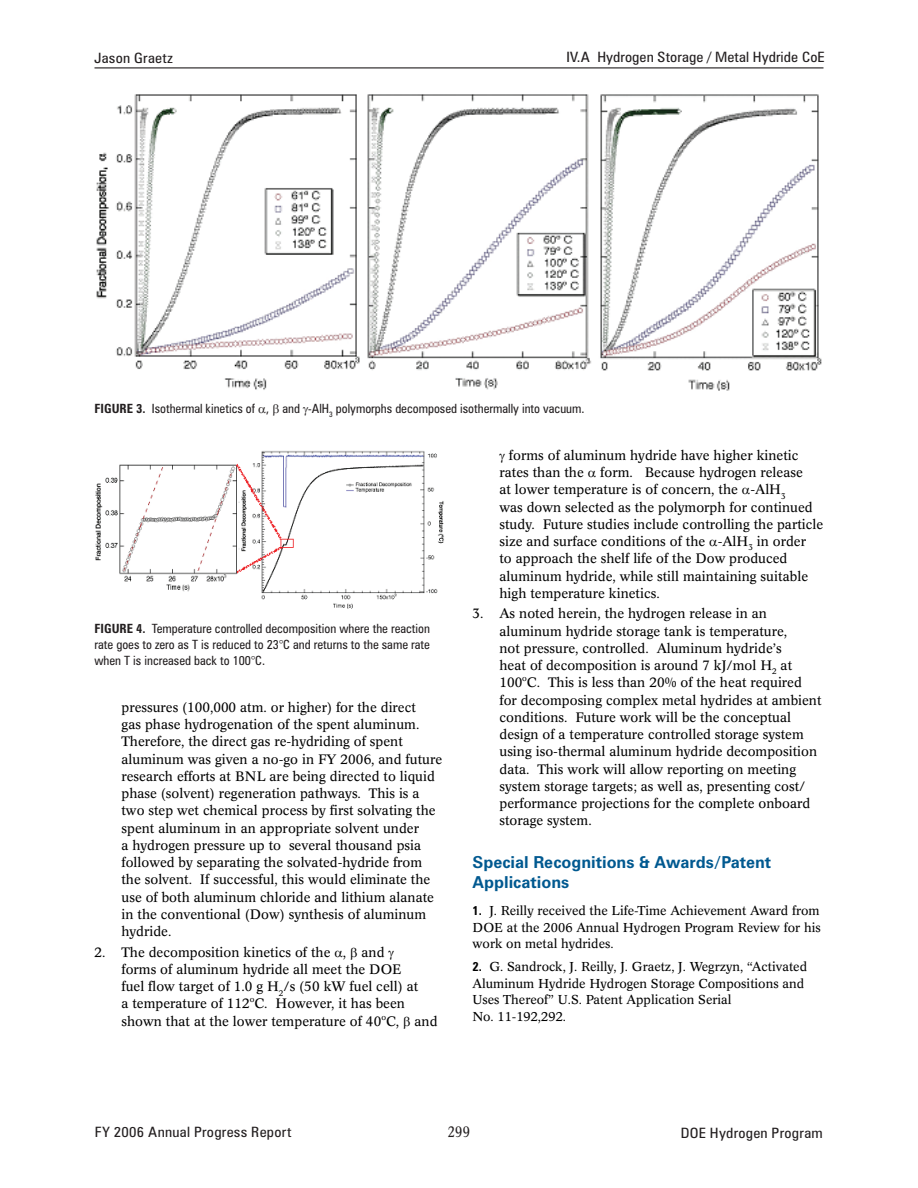
<style>
.page{position:relative;width:918px;height:1188px;background:#fff}
.page>*{position:absolute;margin:0;border:0;box-sizing:border-box;transform-origin:0 0}
._1_RptObjHead{font:700 16.5px/19.8px "Zurich BT";color:#005990}
.t1{font:condensed 15px "Concorde BE";color:#231f20}
._1_AuthorFormat{font:condensed 14.25px "Zurich BT";letter-spacing:.015em;color:#231f20;scale:1.08 1}
._1_Bulleted_ABC{font:13.5px/17.2px "Concorde BE";color:#000}
._1_Reference{font:12.75px/16.5px "Concorde BE";color:#000;text-align:justify}
._1_FigureTitle{font:condensed 12.75px/15.8px "Zurich BT";color:#231f20;text-align:justify}
.s1{font-weight:700}
.s2{font-family:"Zurich BT";font-weight:700;font-stretch:condensed}
</style>
<div class="page">
<hr style="left:94px;top:67px;width:730px;height:1px;background:#231f20">
<img style="left:96px;top:94px;width:726px;height:297px">
<img style="left:95px;top:451px;width:349px;height:158px">
<p class="_1_AuthorFormat" style="left:94px;top:49px;width:74px">Jason Graetz</p>
<p class="_1_AuthorFormat" style="left:567px;top:49px;width:240px">IV.A Hydrogen Storage / Metal Hydride CoE</p>
<p class="_1_FigureTitle" style="left:94px;top:400px;width:492px"><span class="s1">FIGURE 3.</span> Isothermal kinetics of , and -AlH<sub>3</sub> polymorphs decomposed isothermally into vacuum.</p>
<p class="_1_FigureTitle" style="left:94px;top:621px;width:337px"><span class="s1">FIGURE 4.</span> Temperature controlled decomposition where the reaction rate goes to zero as T is reduced to 23°C and returns to the same rate when T is increased back to 100°C.</p>
<p class="_1_Bulleted_ABC" style="left:122px;top:699px;width:322px">pressures (100,000 atm. or higher) for the direct<br>gas phase hydrogenation of the spent aluminum.<br>Therefore, the direct gas re-hydriding of spent aluminum was given a no-go in FY 2006, and future research efforts at BNL are being directed to liquid phase (solvent) regeneration pathways. This is a two step wet chemical process by first solvating the spent aluminum in an appropriate solvent under<br>a hydrogen pressure up to several thousand psia followed by separating the solvated-hydride from the solvent. If successful, this would eliminate the use of both aluminum chloride and lithium alanate in the conventional (Dow) synthesis of aluminum hydride.</p>
<p class="_1_Bulleted_ABC" style="left:121px;top:943px;width:318px;text-indent:-27px">2. The decomposition kinetics of the , and<br>forms of aluminum hydride all meet the DOE<br>fuel flow target of 1.0 g H<sub>2</sub>/s (50 kW fuel cell) at<br>a temperature of 112<sup>o</sup>C. However, it has been shown that at the lower temperature of 40<sup>o</sup>C, and</p>
<p class="_1_Bulleted_ABC" style="left:499px;top:447px;width:325px;text-indent:9px">forms of aluminum hydride have higher kinetic rates than the form. Because hydrogen release<br>at lower temperature is of concern, the -AlH<sub>3<br></sub>was down selected as the polymorph for continued study. Future studies include controlling the particle size and surface conditions of the -AlH<sub>3</sub> in order<br>to approach the shelf life of the Dow produced aluminum hydride, while still maintaining suitable high temperature kinetics.</p>
<p class="_1_Bulleted_ABC" style="left:499px;top:605px;width:324px;text-indent:-27px">3. As noted herein, the hydrogen release in an aluminum hydride storage tank is temperature,<br>not pressure, controlled. Aluminum hydride’s<br>heat of decomposition is around 7 kJ/mol H<sub>2</sub> at 100<sup>o</sup>C. This is less than 20% of the heat required for decomposing complex metal hydrides at ambient conditions. Future work will be the conceptual design of a temperature controlled storage system using iso-thermal aluminum hydride decomposition data. This work will allow reporting on meeting system storage targets; as well as, presenting cost/ performance projections for the complete onboard storage system.</p>
<p class="_1_RptObjHead" style="left:472px;top:852px;width:300px">Special Recognitions &amp; Awards/Patent<br>Applications</p>
<p class="_1_Reference" style="left:472px;top:903px;width:350px"><span class="s2">1.</span> J. Reilly received the Life-Time Achievement Award from DOE at the 2006 Annual Hydrogen Program Review for his work on metal hydrides.</p>
<p class="_1_Reference" style="left:472px;top:959px;width:336px;text-align:left"><span class="s2">2.</span> G. Sandrock, J. Reilly, J. Graetz, J. Wegrzyn, “Activated Aluminum Hydride Hydrogen Storage Compositions and Uses Thereof” U.S. Patent Application Serial<br>No. 11-192,292.</p>
<p class="_1_AuthorFormat" style="left:95px;top:1124px;width:184px">FY 2006 Annual Progress Report</p>
<p class="t1" style="left:448px;top:1123px;width:24px">299</p>
<p class="_1_AuthorFormat" style="left:681px;top:1124px;width:133px">DOE Hydrogen Program</p>
</div>
